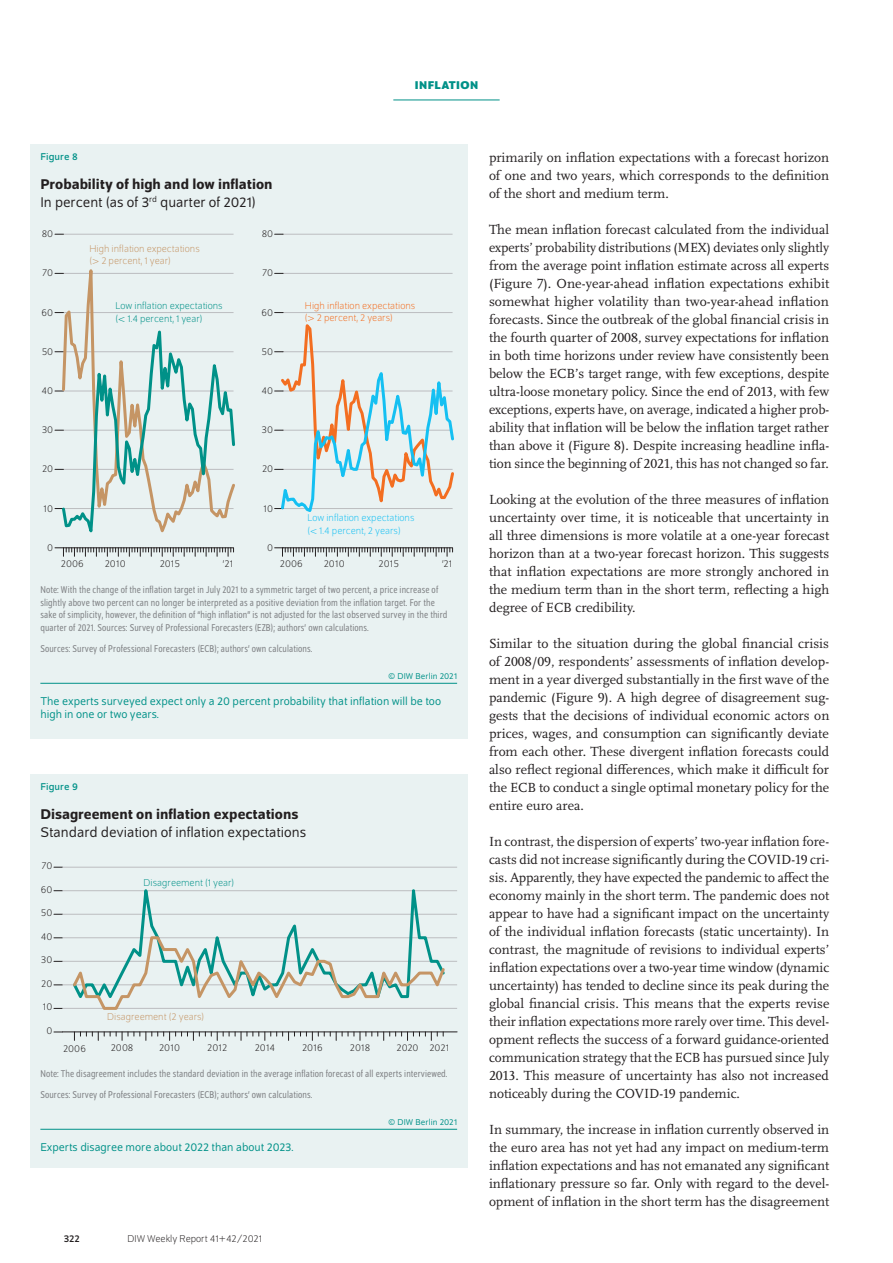
<style>
.page{position:relative;width:893px;height:1263px;background:#fff}
.page>*{position:absolute;margin:0;border:0;box-sizing:border-box;transform-origin:0 0}
.t1{font:15px "Schumpeter Blond";color:#231f20}
.t2{font:500 15px "Schumpeter";color:#231f20}
.t3{font:13.8px/18px "Scala Pro";color:#231f20;text-align:justify}
.t4{font:12px/13.5px "Schumpeter Blond";color:#009188}
.t5{font:700 12px "Schumpeter";color:#009188}
.t6{font:semi-condensed 10.5px/12.8px "Schumpeter Blond";letter-spacing:.01em;color:#808285}
.t7{font:300 10.5px "Schumpeter";color:#231f20}
.t8{font:300 10.5px/12px "Schumpeter";color:#c59565}
.t9{font:300 10.5px/13.5px "Schumpeter";color:#009188}
.t10{font:300 10.5px/13.5px "Schumpeter";color:#15c0f2}
.t11{font:300 10.5px/12px "Schumpeter";color:#f36e21}
.t12{font:10.5px "Schumpeter";letter-spacing:.01em;color:#009188}
.t13{font:10.5px "Schumpeter";color:#231f20}
.t14{font:300 10.35px "Schumpeter";letter-spacing:-.01em;color:#231f20}
.t15{font:9px "Schumpeter Blond";letter-spacing:.01em;color:#009188}
</style>
<div class="page">
<hr style="left:393px;top:100px;width:107px;height:1px;background:#009188">
<div style="left:30px;top:144px;width:438px;height:594px;background:#e9f2f2"></div>
<svg style="left:60px;top:233px;width:174px;height:72px"></svg>
<svg style="left:55px;top:305px;width:180px;height:251px"></svg>
<hr style="left:282px;top:234px;width:171px;height:1px;background:#bcbdc0">
<hr style="left:282px;top:273px;width:171px;height:1px;background:#bcbdc0">
<svg style="left:275px;top:547px;width:178px;height:9px"></svg>
<svg style="left:275px;top:312px;width:179px;height:200px"></svg>
<hr style="left:40px;top:683px;width:417px;height:1px;background:#009188">
<div style="left:30px;top:774px;width:438px;height:394px;background:#e9f2f2"></div>
<hr style="left:62px;top:867px;width:395px;height:1px;background:#bcbdc0">
<hr style="left:62px;top:890px;width:395px;height:1px;background:#bcbdc0">
<hr style="left:62px;top:914px;width:395px;height:1px;background:#bcbdc0">
<hr style="left:62px;top:937px;width:395px;height:1px;background:#bcbdc0">
<hr style="left:62px;top:961px;width:395px;height:1px;background:#bcbdc0">
<hr style="left:62px;top:984px;width:395px;height:1px;background:#bcbdc0">
<hr style="left:62px;top:1008px;width:395px;height:1px;background:#bcbdc0">
<hr style="left:62px;top:1032px;width:395px;height:1px;background:#231f20">
<svg style="left:74px;top:1032px;width:370px;height:8px"></svg>
<svg style="left:70px;top:866px;width:377px;height:69px"></svg>
<svg style="left:70px;top:935px;width:377px;height:75px"></svg>
<hr style="left:40px;top:1129px;width:417px;height:1px;background:#009188">
<p class="t5" style="left:415px;top:79px;width:13px">INFLATION</p>
<p class="t12" style="left:40px;top:151px;width:39px">Figure 8</p>
<p class="t2" style="left:40px;top:176px;width:234px">Probability of high and low inflation</p>
<p class="t1" style="left:40px;top:194px;width:217px">In percent (as of 3<sup>rd</sup> quarter of 2021)</p>
<p class="t7" style="left:42px;top:229px;width:13px">80</p>
<p class="t7" style="left:262px;top:229px;width:13px">80</p>
<p class="t8" style="left:89px;top:243px;width:112px">High inflation expectations (&gt; 2 percent, 1 year)</p>
<p class="t7" style="left:42px;top:268px;width:12px">70</p>
<p class="t7" style="left:262px;top:268px;width:12px">70</p>
<p class="t7" style="left:42px;top:307px;width:13px">60</p>
<p class="t9" style="left:116px;top:299px;width:109px">Low inflation expectations (&lt; 1.4 percent, 1 year)</p>
<p class="t7" style="left:261px;top:307px;width:13px">60</p>
<p class="t11" style="left:305px;top:300px;width:112px">High inflation expectations (&gt; 2 percent, 2 years)</p>
<p class="t7" style="left:42px;top:346px;width:13px">50</p>
<p class="t7" style="left:262px;top:346px;width:13px">50</p>
<p class="t7" style="left:42px;top:386px;width:13px">40</p>
<p class="t7" style="left:261px;top:386px;width:13px">40</p>
<p class="t7" style="left:42px;top:425px;width:13px">30</p>
<p class="t7" style="left:262px;top:425px;width:13px">30</p>
<p class="t7" style="left:42px;top:464px;width:13px">20</p>
<p class="t7" style="left:262px;top:464px;width:13px">20</p>
<p class="t7" style="left:44px;top:503px;width:11px">10</p>
<p class="t7" style="left:47px;top:542px;width:7px">0</p>
<p class="t7" style="left:263px;top:503px;width:11px">10</p>
<p class="t7" style="left:267px;top:542px;width:7px">0</p>
<p class="t10" style="left:307px;top:511px;width:109px">Low inflation expectations (&lt; 1.4 percent, 2 years)</p>
<p class="t7" style="left:61px;top:559px;width:24px">2006</p>
<p class="t7" style="left:105px;top:559px;width:22px">2010</p>
<p class="t7" style="left:160px;top:559px;width:22px">2015</p>
<p class="t7" style="left:223px;top:559px;width:12px">’21</p>
<p class="t7" style="left:280px;top:559px;width:24px">2006</p>
<p class="t7" style="left:324px;top:559px;width:22px">2010</p>
<p class="t7" style="left:379px;top:559px;width:22px">2015</p>
<p class="t7" style="left:442px;top:559px;width:12px">’21</p>
<p class="t6" style="left:40px;top:583px;width:408px">Note: With the change of the inflation target in July 2021 to a symmetric target of two percent, a price increase of slightly above two percent can no longer be interpreted as a positive deviation from the inflation target. For the sake of simplicity, however, the definition of “high inflation” is not adjusted for the last observed survey in the third quarter of 2021. Sources: Survey of Professional Forecasters (EZB); authors’ own calculations.</p>
<p class="t6" style="left:40px;top:643px;width:274px">Sources: Survey of Professional Forecasters (ECB); authors’ own calculations.</p>
<p class="t15" style="left:388px;top:671px;width:70px">© DIW Berlin 2021</p>
<p class="t4" style="left:40px;top:695px;width:402px">The experts surveyed expect only a 20 percent probability that inflation will be too high in one or two years.</p>
<p class="t12" style="left:40px;top:781px;width:39px">Figure 9</p>
<p class="t2" style="left:40px;top:806px;width:260px">Disagreement on inflation expectations</p>
<p class="t1" style="left:40px;top:824px;width:267px">Standard deviation of inflation expectations</p>
<p class="t7" style="left:41px;top:860px;width:12px">70</p>
<p class="t7" style="left:41px;top:884px;width:13px">60</p>
<p class="t7" style="left:41px;top:908px;width:13px">50</p>
<p class="t7" style="left:41px;top:931px;width:13px">40</p>
<p class="t7" style="left:41px;top:955px;width:13px">30</p>
<p class="t7" style="left:41px;top:978px;width:13px">20</p>
<p class="t7" style="left:43px;top:1002px;width:11px">10</p>
<p class="t7" style="left:46px;top:1025px;width:7px">0</p>
<p class="t9" style="left:144px;top:876px;width:92px">Disagreement (1 year)</p>
<p class="t8" style="left:107px;top:1011px;width:99px">Disagreement (2 years)</p>
<p class="t7" style="left:63px;top:1043px;width:24px">2006</p>
<p class="t7" style="left:111px;top:1043px;width:24px">2008</p>
<p class="t7" style="left:159px;top:1043px;width:22px">2010</p>
<p class="t7" style="left:207px;top:1043px;width:21px">2012</p>
<p class="t7" style="left:255px;top:1043px;width:22px">2014</p>
<p class="t7" style="left:302px;top:1043px;width:22px">2016</p>
<p class="t7" style="left:350px;top:1043px;width:22px">2018</p>
<p class="t14" style="left:397px;top:1043px;width:54px">2020 2021</p>
<p class="t6" style="left:40px;top:1063px;width:409px;line-height:21.3px">Note: The disagreement includes the standard deviation in the average inflation forecast of all experts interviewed.<br>Sources: Survey of Professional Forecasters (ECB); authors’ own calculations.</p>
<p class="t15" style="left:388px;top:1117px;width:70px">© DIW Berlin 2021</p>
<p class="t4" style="left:40px;top:1141px;width:255px">Experts disagree more about 2022 than about 2023.</p>
<p class="t13" style="left:64px;top:1233px;width:18px">322</p>
<p class="t7" style="left:128px;top:1234px;width:136px">DIW Weekly Report 41+42/2021</p>
<p class="t3" style="left:489px;top:148px;width:342px">primarily on inflation expectations with a forecast horizon of one and two years, which corresponds to the definition of the short and medium term.</p>
<p class="t3" style="left:489px;top:220px;width:342px">The mean inflation forecast calculated from the individual experts’ probability distributions (MEX) deviates only slightly from the average point inflation estimate across all experts (Figure 7). One-year-ahead inflation expectations exhibit somewhat higher volatility than two-year-ahead inflation forecasts. Since the outbreak of the global financial crisis in the fourth quarter of 2008, survey expectations for inflation in both time horizons under review have consistently been below the ECB’s target range, with few exceptions, despite ultra-loose monetary policy. Since the end of 2013, with few exceptions, experts have, on average, indicated a higher prob&shy;ability that inflation will be below the inflation target rather than above it (Figure 8). Despite increasing headline infla&shy;tion since the beginning of 2021, this has not changed so far.</p>
<p class="t3" style="left:489px;top:490px;width:342px">Looking at the evolution of the three measures of inflation uncertainty over time, it is noticeable that uncertainty in all three dimensions is more volatile at a one-year forecast horizon than at a two-year forecast horizon. This suggests that inflation expectations are more strongly anchored in the medium term than in the short term, reflecting a high degree of ECB credibility.</p>
<p class="t3" style="left:489px;top:634px;width:342px">Similar to the situation during the global financial crisis of 2008/09, respondents’ assessments of inflation develop&shy;ment in a year diverged substantially in the first wave of the pandemic (Figure 9). A high degree of disagreement sug&shy;gests that the decisions of individual economic actors on prices, wages, and consumption can significantly deviate from each other. These divergent inflation forecasts could also reflect regional differences, which make it difficult for the ECB to conduct a single optimal monetary policy for the entire euro area.</p>
<p class="t3" style="left:489px;top:832px;width:342px">In contrast, the dispersion of experts’ two-year inflation fore&shy;casts did not increase significantly during the COVID-19 cri&shy;sis. Apparently, they have expected the pandemic to affect the economy mainly in the short term. The pandemic does not appear to have had a significant impact on the uncertainty of the individual inflation forecasts (static uncertainty). In contrast, the magnitude of revisions to individual experts’ inflation expectations over a two-year time window (dynamic uncertainty) has tended to decline since its peak during the global financial crisis. This means that the experts revise their inflation expectations more rarely over time. This devel&shy;opment reflects the success of a forward guidance-oriented communication strategy that the ECB has pursued since July 2013. This measure of uncertainty has also not increased noticeably during the COVID-19 pandemic.</p>
<p class="t3" style="left:489px;top:1120px;width:342px">In summary, the increase in inflation currently observed in the euro area has not yet had any impact on medium-term inflation expectations and has not emanated any significant inflationary pressure so far. Only with regard to the devel&shy;opment of inflation in the short term has the disagreement</p>
</div>
